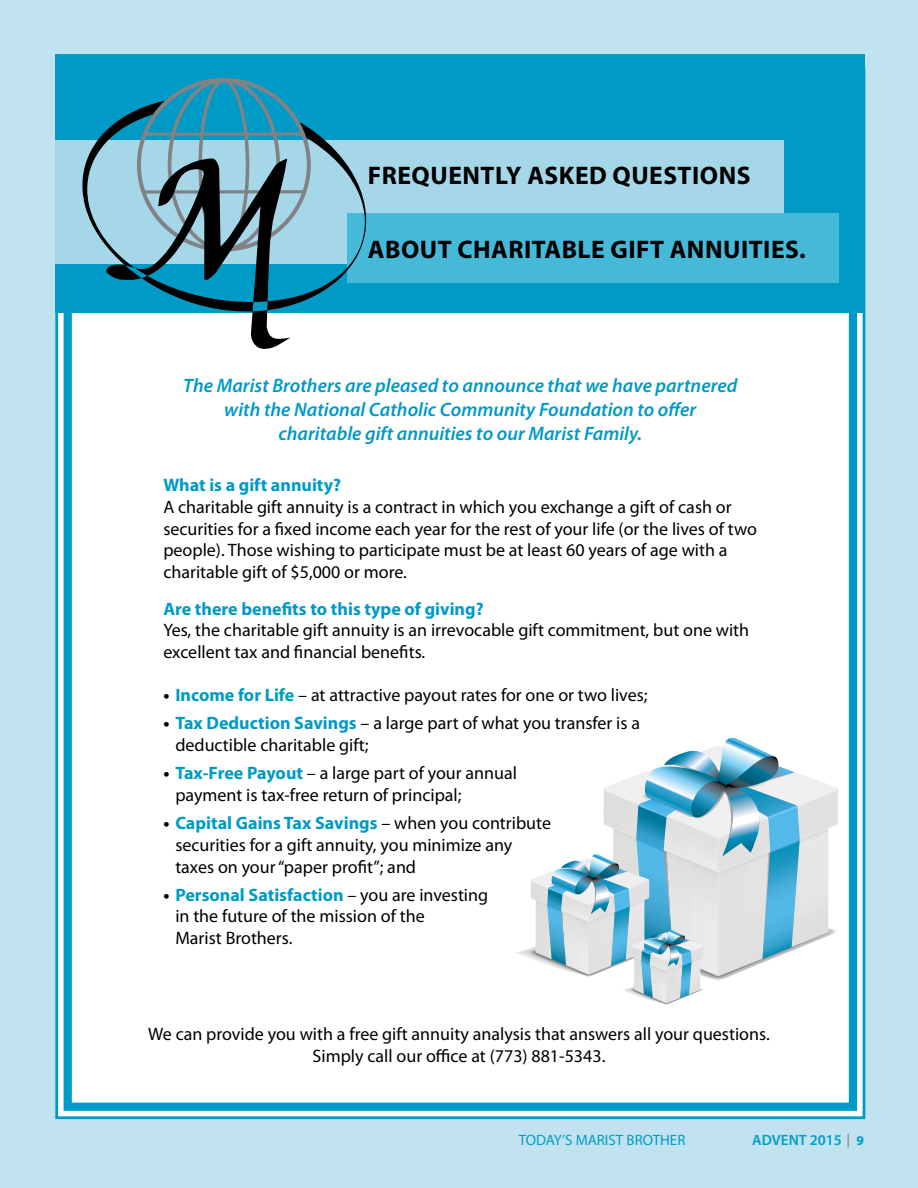
<style>
.page{position:relative;width:918px;height:1188px;background:#c1e2ef}
.page>*{position:absolute;margin:0;border:0;box-sizing:border-box;transform-origin:0 0}
.t1{font:700 25.5px "Myriad Pro";letter-spacing:.02em;color:#000}
.t2{font:italic 600 19.5px/24px "Myriad Pro";color:#009ac7;text-align:center}
.t3{font:18px/21.6px "Myriad Pro";color:#000}
.t4{font:700 18px "Myriad Pro";color:#009ac7}
.t5{font:15px "Myriad Pro";color:#009ec9}
.t6{font:600 15px "Myriad Pro";color:#009ec9}
.s1{font-weight:700}
.s2{font-weight:700;color:#009ac7}
.s3{font-weight:700;font-size:13.5px;color:#939598}
.s4{font-weight:700;font-size:13.5px;color:#009ac7}
</style>
<div class="page">
<div style="left:55px;top:67px;width:811px;height:1053px;background:#fff"></div>
<div style="left:64px;top:75px;width:793px;height:1036px;border:8px solid #009ac7"></div>
<div style="left:55px;top:54px;width:810px;height:259px;background:#009ac7"></div>
<div style="left:55px;top:141px;width:729px;height:123px;background:#a5d7e9"></div>
<div style="left:347px;top:213px;width:491px;height:70px;background:#46b9d9"></div>
<svg style="left:164px;top:78px;width:119px;height:23px"></svg>
<svg style="left:82px;top:101px;width:284px;height:248px"></svg>
<svg style="left:514px;top:738px;width:326px;height:267px;background:#c7dde6"></svg>
<h1 class="t1" style="left:368px;top:159px;width:384px">FREQUENTLY ASKED QUESTIONS</h1>
<h1 class="t1" style="left:368px;top:232px;width:439px">ABOUT CHARITABLE GIFT ANNUITIES.</h1>
<p class="t2" style="left:183px;top:373px;width:556px">The Marist Brothers are pleased to announce that we have partnered with the National Catholic Community Foundation to offer charitable gift annuities to our Marist Family.</p>
<p class="t4" style="left:163px;top:474px;width:179px">What is a gift annuity?</p>
<p class="t3" style="left:163px;top:496px;width:595px">A charitable gift annuity is a contract in which you exchange a gift of cash or securities for a fixed income each year for the rest of your life (or the lives of two people). Those wishing to participate must be at least 60 years of age with a charitable gift of $5,000 or more.</p>
<p class="t4" style="left:163px;top:597px;width:322px">Are there benefits to this type of giving?</p>
<p class="t3" style="left:163px;top:619px;width:587px">Yes, the charitable gift annuity is an irrevocable gift commitment, but one with excellent tax and financial benefits.</p>
<p class="t3" style="left:163px;top:684px;width:486px"><span class="s1">•</span> <span class="s2">Income for Life</span> – at attractive payout rates for one or two lives;</p>
<p class="t3" style="left:175px;top:712px;width:466px;text-indent:-12px"><span class="s1">•</span> <span class="s2">Tax Deduction Savings</span> – a large part of what you transfer is a deductible charitable gift;</p>
<p class="t3" style="left:175px;top:762px;width:343px;text-indent:-12px"><span class="s1">•</span> <span class="s2">Tax-Free Payout</span> – a large part of your annual payment is tax-free return of principal;</p>
<p class="t3" style="left:175px;top:812px;width:377px;text-indent:-12px"><span class="s1">•</span> <span class="s2">Capital Gains Tax Savings</span> – when you contribute securities for a gift annuity, you minimize any taxes on your “paper profit”; and</p>
<p class="t3" style="left:175px;top:884px;width:314px;text-indent:-12px"><span class="s1">•</span> <span class="s2">Personal Satisfaction</span> – you are investing in the future of the mission of the<br>Marist Brothers.</p>
<p class="t3" style="left:148px;top:1023px;width:623px;text-align:center">We can provide you with a free gift annuity analysis that answers all your questions.<br>Simply call our office at (773) 881-5343.</p>
<p class="t5" style="left:519px;top:1131px;width:168px">TODAY’S MARIST BROTHER</p>
<p class="t6" style="left:752px;top:1131px;width:113px">ADVENT 2015 <span class="s3">|</span> <span class="s4">9</span></p>
</div>
